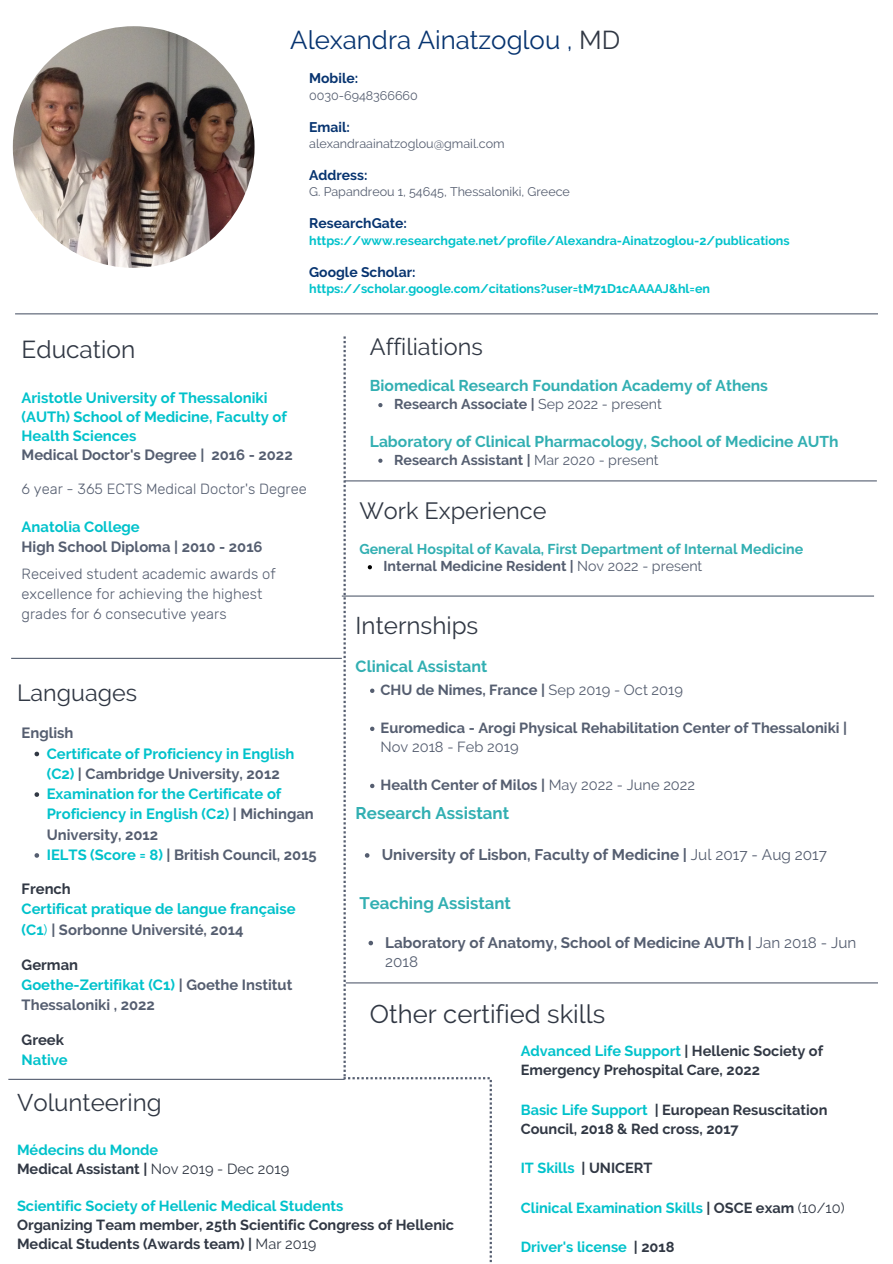
<style>
.page{position:relative;width:893px;height:1264px;background:#fff}
.page>*{position:absolute;margin:0;border:0;box-sizing:border-box;transform-origin:0 0}
.t1{font:25.8px "Raleway";color:#073470}
.t2{font:25.65px "Raleway";color:#313844}
.t3{font:24.45px "Raleway";color:#313844}
.t4{font:24.15px "Raleway";color:#313844}
.t5{font:23.4px "Raleway";color:#313844}
.t6{font:23.25px "Raleway";color:#313844}
.t7{font:700 16.95px "Raleway";color:#32afb2}
.t8{font:700 16.8px "Raleway";color:#32afb2}
.t9{font:700 16.05px "Raleway";color:#32afb2}
.t10{font:700 15.6px "Raleway";color:#32afb2}
.t11{font:700 15.3px "Raleway";color:#555e70}
.t12{font:700 15.15px/19.4px "Raleway";color:#555e70}
.t13{font:700 14.85px/20.2px "Raleway";color:#00c2cb}
.t14{font:700 14.85px/20.2px "Raleway";color:#555e70}
.t15{font:700 14.85px "Raleway";color:#313844}
.t16{font:700 14.7px/19px "Raleway";color:#555e70}
.t17{font:300 14.7px/20.1px "Rubik";color:#555e70}
.t18{font:700 14.55px/19.6px "Raleway";color:#313844}
.t19{font:700 14.55px "Raleway";color:#00c2cb}
.t20{font:700 14.25px "Raleway";color:#555e70}
.t21{font:700 14.25px "Raleway";color:#32afb2}
.t22{font:700 13.95px "Raleway";color:#073470}
.t23{font:700 12.6px "Raleway";color:#00c2cb}
.t24{font:12.6px "Raleway";color:#555e70}
.s1{color:#313844}
.s2{color:#555e70}
.s3{color:#00c2cb}
.s4{font-weight:400}
.s5{font-weight:400;color:#313844}
</style>
<div class="page">
<img style="left:13px;top:26px;width:241px;height:242px;border-radius:50%">
<hr style="left:11px;top:657px;width:331px;height:2px;background:#555e70">
<hr style="left:15px;top:313px;width:862px;height:1px;background:#555e70">
<hr style="left:346px;top:982px;width:531px;height:1px;background:#555e70">
<hr style="left:344px;top:480px;width:532px;height:1px;background:#555e70">
<hr style="left:8px;top:1078px;width:336px;height:1px;background:#555e70">
<hr style="left:342px;top:595px;width:532px;height:1px;background:#555e70">
<svg style="left:35px;top:751px;width:4px;height:5px"></svg>
<svg style="left:35px;top:792px;width:4px;height:4px"></svg>
<svg style="left:35px;top:853px;width:4px;height:4px"></svg>
<svg style="left:343px;top:336px;width:149px;height:925px"></svg>
<p class="t1" style="left:290px;top:25px;width:331px">Alexandra Ainatzoglou , <span class="s1">MD</span></p>
<p class="t22" style="left:309px;top:70px;width:51px">Mobile:</p>
<p class="t24" style="left:309px;top:88px;width:110px">0030-6948366660</p>
<p class="t22" style="left:309px;top:119px;width:42px">Email:</p>
<p class="t24" style="left:309px;top:136px;width:197px">alexandraainatzoglou@gmail.com</p>
<p class="t22" style="left:309px;top:167px;width:60px">Address:</p>
<p class="t24" style="left:309px;top:184px;width:262px">G. Papandreou 1, 54645, Thessaloniki, Greece</p>
<p class="t22" style="left:309px;top:215px;width:99px">ResearchGate:</p>
<p class="t23" style="left:309px;top:233px;width:482px">https://www.researchgate.net/profile/Alexandra-Ainatzoglou-2/publications</p>
<p class="t22" style="left:309px;top:263px;width:108px">Google Scholar:</p>
<p class="t23" style="left:309px;top:281px;width:402px">https://scholar.google.com/citations?user=tM71D1cAAAAJ&amp;hl=en</p>
<p class="t3" style="left:22px;top:335px;width:115px">Education</p>
<p class="t13" style="left:22px;top:388px;width:267px;line-height:18.9px">Aristotle University of Thessaloniki (AUTh) School of Medicine, Faculty of<br>Health Sciences</p>
<p class="t14" style="left:22px;top:444px;width:272px">Medical Doctor's Degree | 2016 - 2022</p>
<p class="t17" style="left:22px;top:478px;width:287px">6 year - 365 ECTS Medical Doctor's Degree</p>
<p class="t13" style="left:22px;top:516px;width:120px">Anatolia College</p>
<p class="t14" style="left:22px;top:536px;width:242px">High School Diploma | 2010 - 2016</p>
<p class="t17" style="left:22px;top:564px;width:255px">Received student academic awards of excellence for achieving the highest grades for 6 consecutive years</p>
<p class="t6" style="left:17px;top:679px;width:122px">Languages</p>
<p class="t14" style="left:22px;top:723px;width:53px">English</p>
<p class="t13" style="left:47px;top:743px;width:249px">Certificate of Proficiency in English (C2) <span class="s2">| Cambridge University, 2012</span></p>
<p class="t13" style="left:47px;top:783px;width:268px">Examination for the Certificate of<br>Proficiency in English (C2) <span class="s2">| Michingan<br>University, 2012</span></p>
<p class="t14" style="left:47px;top:844px;width:271px"><span class="s3">IELTS (Score = 8)</span> | British Council, 2015</p>
<p class="t5" style="left:370px;top:333px;width:114px">Affiliations</p>
<p class="t10" style="left:370px;top:377px;width:399px">Biomedical Research Foundation Academy of Athens</p>
<p class="t20" style="left:394px;top:396px;width:269px">Research Associate | <span class="s4">Sep 2022 - present</span></p>
<p class="t10" style="left:370px;top:432px;width:470px">Laboratory of Clinical Pharmacology, School of Medicine AUTh</p>
<p class="t20" style="left:394px;top:451px;width:266px">Research Assistant | <span class="s4">Mar 2020 - present</span></p>
<p class="t5" style="left:359px;top:497px;width:189px">Work Experience</p>
<p class="t20" style="left:383px;top:558px;width:320px">Internal Medicine Resident | <span class="s4">Nov 2022 - present</span></p>
<p class="t21" style="left:359px;top:540px;width:445px">General Hospital of Kavala, First Department of Internal Medicine</p>
<p class="t4" style="left:355px;top:611px;width:124px">Internships</p>
<p class="t9" style="left:355px;top:657px;width:133px">Clinical Assistant</p>
<p class="t16" style="left:380px;top:680px;width:304px">CHU de Nimes, France | <span class="s4">Sep 2019 - Oct 2019</span></p>
<p class="t16" style="left:380px;top:718px;width:468px">Euromedica - Arogi Physical Rehabilitation Center of Thessaloniki |<br><span class="s4">Nov 2018 - Feb 2019</span></p>
<p class="t16" style="left:380px;top:775px;width:316px">Health Center of Milos | <span class="s4">May 2022 - June 2022</span></p>
<p class="t7" style="left:355px;top:802px;width:155px">Research Assistant</p>
<p class="t11" style="left:382px;top:845px;width:447px">University of Lisbon, Faculty of Medicine | <span class="s4">Jul 2017 - Aug 2017</span></p>
<p class="t15" style="left:22px;top:880px;width:51px">French</p>
<p class="t13" style="left:22px;top:899px;width:275px">Certificat pratique de langue française (C1<span class="s4">)</span> <span class="s2">| Sorbonne Université, 2014</span></p>
<p class="t15" style="left:22px;top:955px;width:58px">German</p>
<p class="t14" style="left:22px;top:974px;width:272px"><span class="s3">Goethe-Zertifikat (C1)</span> | Goethe Institut<br>Thessaloniki , 2022</p>
<p class="t15" style="left:22px;top:1030px;width:44px">Greek</p>
<p class="t13" style="left:22px;top:1049px;width:48px">Native</p>
<p class="t8" style="left:359px;top:893px;width:153px">Teaching Assistant</p>
<p class="t12" style="left:385px;top:932px;width:472px">Laboratory of Anatomy, School of Medicine AUTh | <span class="s4">Jan 2018 - Jun<br>2018</span></p>
<p class="t2" style="left:370px;top:999px;width:237px">Other certified skills</p>
<p class="t18" style="left:521px;top:1040px;width:304px"><span class="s3">Advanced Life Support</span> | Hellenic Society of<br>Emergency Prehospital Care, 2022</p>
<p class="t18" style="left:521px;top:1099px;width:308px"><span class="s3">Basic Life Support</span> | European Resuscitation<br>Council, 2018 &amp; Red cross, 2017</p>
<p class="t19" style="left:521px;top:1159px;width:133px">IT Skills <span class="s1">| UNICERT</span></p>
<p class="t19" style="left:521px;top:1198px;width:325px">Clinical Examination Skills <span class="s1">| OSCE exam</span> <span class="s5">(10/10)</span></p>
<p class="t19" style="left:521px;top:1238px;width:155px">Driver's license <span class="s1">| 2018</span></p>
<p class="t4" style="left:17px;top:1087px;width:146px">Volunteering</p>
<p class="t19" style="left:17px;top:1141px;width:143px">Médecins du Monde</p>
<p class="t18" style="left:17px;top:1158px;width:274px">Medical Assistant | <span class="s4">Nov 2019 - Dec 2019</span></p>
<p class="t19" style="left:17px;top:1197px;width:328px">Scientific Society of Hellenic Medical Students</p>
<p class="t18" style="left:17px;top:1215px;width:438px">Organizing Team member, 25th Scientific Congress of Hellenic</p>
<p class="t18" style="left:17px;top:1234px;width:301px">Medical Students (Awards team) | <span class="s4">Mar 2019</span></p>
</div>
